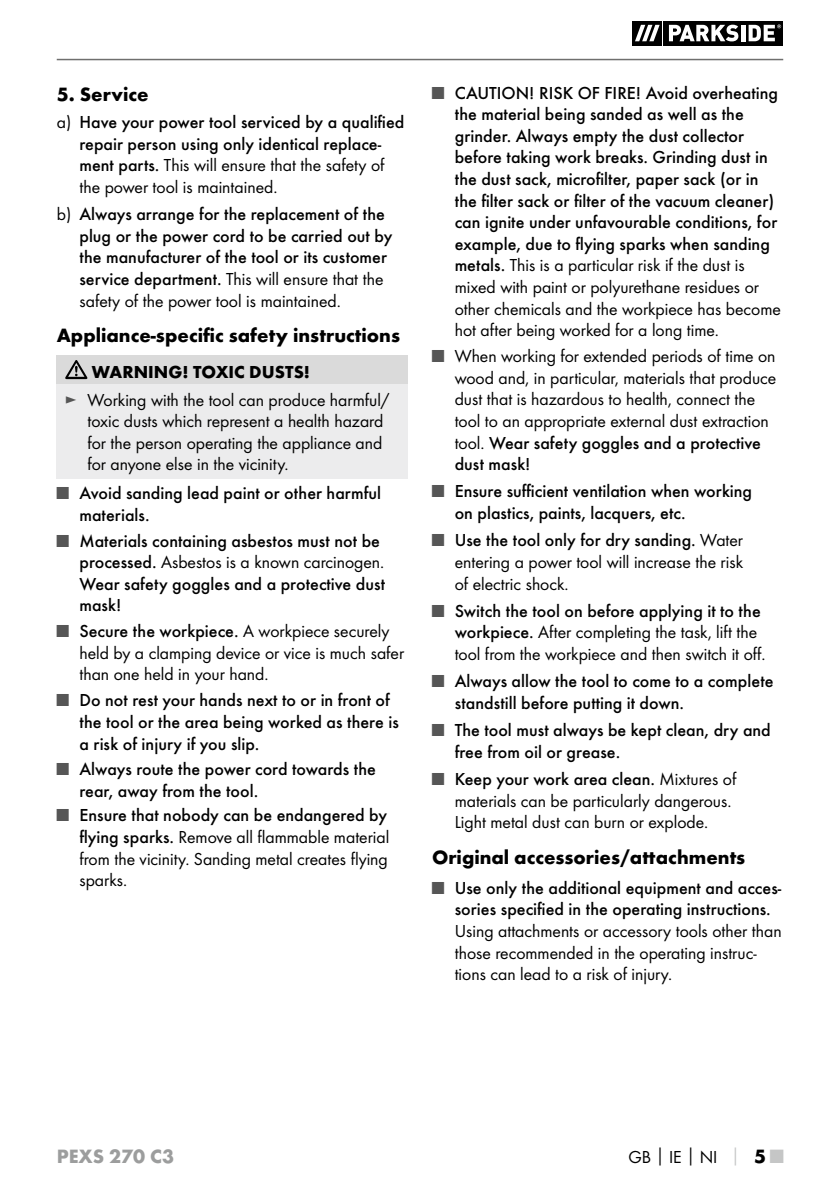
<style>
.page{position:relative;width:840px;height:1191px;background:#fff}
.page>*{position:absolute;margin:0;border:0;box-sizing:border-box;transform-origin:0 0}
.t1{font:700 20px "Futura";color:#000}
.t2{font:700 20px "Futura";color:#9c9d9d}
.t3{font:500 18px/21.6px "Futura";color:#000}
.t4{font:18px/21.6px "Futura Boo";color:#000}
.t5{font:700 18px "Futura";color:#000}
.s1{font-family:"Futura Boo";font-weight:400}
.s2{font-family:"Futura";font-weight:500}
.s3{color:#565656}
.s4{font-family:"Futura Boo";font-weight:400;color:#565656}
.s5{font-family:"Futura";font-weight:700}
.s6{font-family:"Futura";font-weight:700;color:#c5c6c6}
.s7{font-family:"Futura";font-weight:700;font-size:20px}
.s8{font-family:"Futura";font-weight:700;font-size:20px;color:#c5c6c6}
</style>
<div class="page">
<hr style="left:57px;top:59px;width:725px;height:1px;background:#6f6f6e">
<svg style="left:661px;top:21px;width:1px;height:24px"></svg>
<svg style="left:632px;top:21px;width:29px;height:24px"></svg>
<svg style="left:663px;top:21px;width:119px;height:24px"></svg>
<svg style="left:634px;top:25px;width:25px;height:16px"></svg>
<svg style="left:668px;top:25px;width:70px;height:16px"></svg>
<svg style="left:740px;top:25px;width:4px;height:16px"></svg>
<svg style="left:748px;top:24px;width:32px;height:17px"></svg>
<div style="left:57px;top:356px;width:351px;height:28px;background:#dadada"></div>
<div style="left:57px;top:384px;width:351px;height:94px;background:#ececed"></div>
<svg style="left:65px;top:360px;width:22px;height:19px"></svg>
<p class="t1" style="left:57px;top:82px;width:93px">5. Service</p>
<p class="t3" style="left:57px;top:111px;width:349px;text-align:center"><span class="s1">a)</span> Have your power tool serviced by a qualified repair person using only identical replace-</p>
<p class="t4" style="left:79px;top:154px;width:306px"><span class="s2">ment parts.</span> This will ensure that the safety of the power tool is maintained.</p>
<p class="t3" style="left:79px;top:203px;width:314px;text-indent:-23px"><span class="s1">b)</span> Always arrange for the replacement of the plug or the power cord to be carried out by the manufacturer of the tool or its customer</p>
<p class="t4" style="left:79px;top:268px;width:305px"><span class="s2">service department.</span> This will ensure that the safety of the power tool is maintained.</p>
<p class="t1" style="left:57px;top:323px;width:344px">Appliance-specific safety instructions</p>
<p class="t5" style="left:92px;top:360px;width:219px">WARNING! TOXIC DUSTS!</p>
<p class="t4" style="left:87px;top:389px;width:303px;text-indent:-23px"><span class="s3">►</span> Working with the tool can produce harmful/ toxic dusts which represent a health hazard for the person operating the appliance and for anyone else in the vicinity.</p>
<p class="t3" style="left:79px;top:482px;width:303px;text-indent:-23px"><span class="s4">■</span> Avoid sanding lead paint or other harmful materials.</p>
<p class="t3" style="left:57px;top:530px;width:324px"><span class="s4">■</span> Materials containing asbestos must not be</p>
<p class="t4" style="left:79px;top:551px;width:304px"><span class="s2">processed.</span> Asbestos is a known carcinogen.</p>
<p class="t3" style="left:79px;top:573px;width:307px">Wear safety goggles and a protective dust mask!</p>
<p class="t3" style="left:57px;top:620px;width:334px"><span class="s4">■</span> Secure the workpiece. <span class="s1">A workpiece securely</span></p>
<p class="t4" style="left:79px;top:642px;width:326px">held by a clamping device or vice is much safer than one held in your hand.</p>
<p class="t3" style="left:79px;top:689px;width:321px;text-indent:-23px"><span class="s4">■</span> Do not rest your hands next to or in front of the tool or the area being worked as there is a risk of injury if you slip.</p>
<p class="t3" style="left:79px;top:758px;width:298px;text-indent:-23px"><span class="s4">■</span> Always route the power cord towards the rear, away from the tool.</p>
<p class="t3" style="left:57px;top:804px;width:331px"><span class="s4">■</span> Ensure that nobody can be endangered by</p>
<p class="t4" style="left:79px;top:826px;width:311px;text-align:justify"><span class="s2">flying sparks.</span> Remove all flammable material from the vicinity. Sanding metal creates flying sparks.</p>
<p class="t3" style="left:454px;top:82px;width:325px;text-indent:-23px"><span class="s4">■</span> CAUTION! RISK OF FIRE! Avoid overheating the material being sanded as well as the grinder. Always empty the dust collector before taking work breaks. Grinding dust in the dust sack, microfilter, paper sack (or in the filter sack or filter of the vacuum cleaner) can ignite under unfavourable conditions, for example, due to flying sparks when sanding</p>
<p class="t4" style="left:454px;top:254px;width:327px"><span class="s2">metals.</span> This is a particular risk if the dust is mixed with paint or polyurethane residues or other chemicals and the workpiece has become hot after being worked for a long time.</p>
<p class="t4" style="left:454px;top:345px;width:323px;text-indent:-23px"><span class="s3">■</span> When working for extended periods of time on wood and, in particular, materials that produce dust that is hazardous to health, connect the tool to an appropriate external dust extraction</p>
<p class="t3" style="left:454px;top:432px;width:308px"><span class="s1">tool.</span> Wear safety goggles and a protective dust mask!</p>
<p class="t3" style="left:454px;top:480px;width:299px;text-indent:-23px"><span class="s4">■</span> Ensure sufficient ventilation when working on plastics, paints, lacquers, etc.</p>
<p class="t3" style="left:432px;top:529px;width:312px"><span class="s4">■</span> Use the tool only for dry sanding. <span class="s1">Water</span></p>
<p class="t4" style="left:454px;top:551px;width:290px">entering a power tool will increase the risk of electric shock.</p>
<p class="t3" style="left:432px;top:600px;width:330px"><span class="s4">■</span> Switch the tool on before applying it to the</p>
<p class="t4" style="left:454px;top:621px;width:310px"><span class="s2">workpiece.</span> After completing the task, lift the tool from the workpiece and then switch it off.</p>
<p class="t3" style="left:454px;top:670px;width:320px;text-indent:-23px"><span class="s4">■</span> Always allow the tool to come to a complete standstill before putting it down.</p>
<p class="t3" style="left:454px;top:719px;width:317px;text-indent:-23px"><span class="s4">■</span> The tool must always be kept clean, dry and free from oil or grease.</p>
<p class="t3" style="left:432px;top:768px;width:306px"><span class="s4">■</span> Keep your work area clean. <span class="s1">Mixtures of</span></p>
<p class="t4" style="left:454px;top:789px;width:276px">materials can be particularly dangerous.<br>Light metal dust can burn or explode.</p>
<p class="t1" style="left:432px;top:844px;width:314px">Original accessories/attachments</p>
<p class="t3" style="left:454px;top:877px;width:328px;text-indent:-23px"><span class="s4">■</span> Use only the additional equipment and acces&shy;sories specified in the operating instructions.</p>
<p class="t4" style="left:454px;top:920px;width:328px">Using attachments or accessory tools other than those recommended in the operating instruc&shy;tions can lead to a risk of injury.</p>
<p class="t2" style="left:57px;top:1143px;width:119px">PEXS 270 C3</p>
<p class="t4" style="left:628px;top:1145px;width:157px">GB<span class="s5">│</span>IE<span class="s5">│</span>NI <span class="s6">│</span> <span class="s7">5</span> <span class="s8">■</span></p>
</div>
